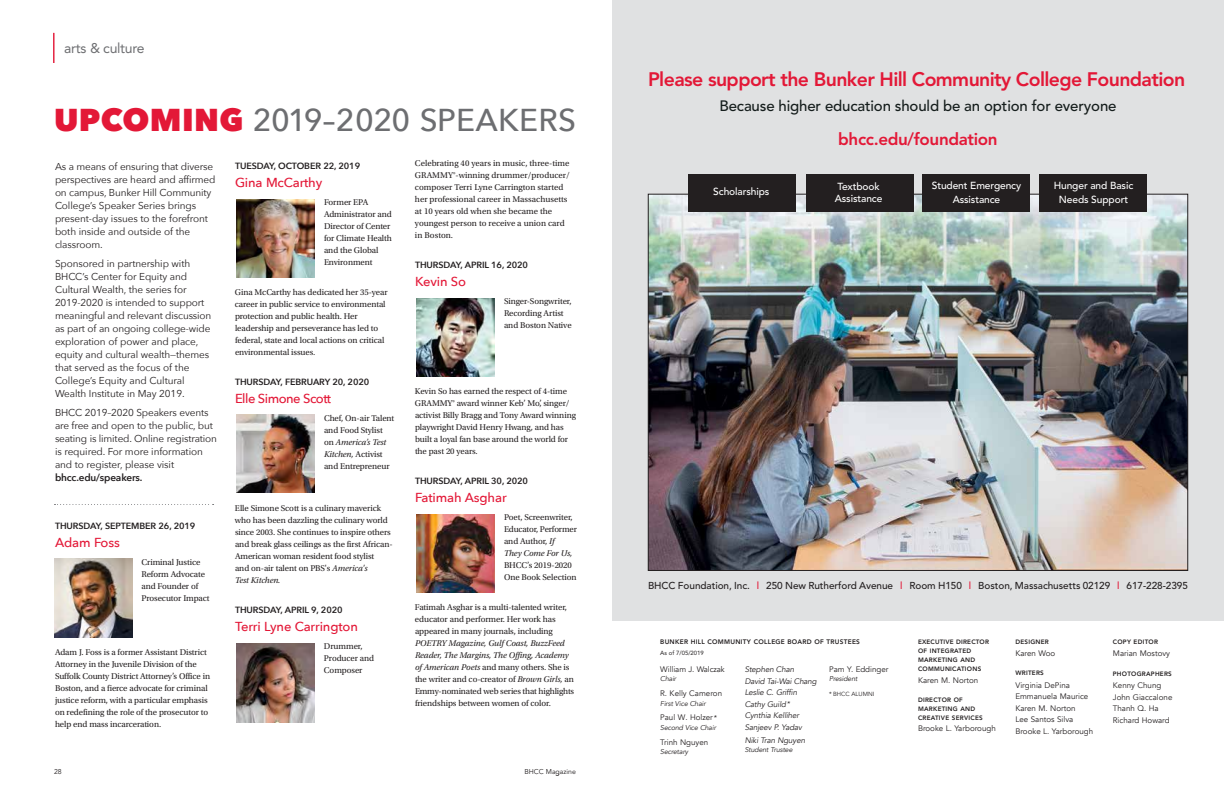
<style>
.page{position:relative;width:1224px;height:792px;background:#fff}
.page>*{position:absolute;margin:0;border:0;box-sizing:border-box;transform-origin:0 0}
.t1{font:500 31.6px "Avenir Next";color:#6d6e71}
.t2{font:800 19.5px "Avenir LT Std";letter-spacing:-.03em;color:#e31837}
.t3{font:800 17px "Avenir LT Std";letter-spacing:-.02em;color:#e31837}
.t4{font:500 15px "Avenir LT Std";letter-spacing:-.01em;color:#151d1c}
.t5{font:14px "Avenir LT Std";letter-spacing:-.02em;color:#6d6e71}
.t6{font:500 13px "Avenir Next";letter-spacing:-.01em;color:#e31837}
.t7{font:500 13px "Avenir Next";letter-spacing:-.04em;color:#e31837}
.t8{font:500 10.2px/14px "Avenir LT Std";letter-spacing:-.01em;color:#fff;text-align:center}
.t9{font:10px/13px "Avenir Next";letter-spacing:-.01em;color:#231f20}
.t10{font:500 10px "Avenir LT Std";letter-spacing:-.005em;color:#231f20}
.t11{font:600 10px "Avenir Next";letter-spacing:-.015em;color:#231f20}
.t12{font:600 9px "Avenir Next";letter-spacing:-.01em;color:#231f20}
.t13{font:8.8px/12px "Utopia Std";letter-spacing:-.01em;color:#231f20}
.t14{font:8px/11.5px "Avenir";color:#231f20}
.t15{font:italic 8px/11.5px "Avenir";letter-spacing:-.015em;color:#231f20}
.t16{font:italic 7px "Avenir";letter-spacing:-.015em;color:#231f20}
.t17{font:7px "Avenir LT Std";color:#231f20}
.t18{font:800 6.5px "Avenir LT Std";letter-spacing:.04em;color:#231f20}
.t19{font:800 6.3px/9px "Avenir LT Std";letter-spacing:.04em;color:#231f20}
.t20{font:6px "Avenir LT Std";color:#231f20}
.t21{font:6px "Avenir";color:#231f20}
.s1{font-weight:800;color:#e31837}
.s2{font-style:italic}
.s3{color:#e31837}
.s4{font-style:italic;font-size:7px}
.s5{font-size:7px}
</style>
<div class="page">
<div style="left:612px;top:0;width:612px;height:621px;background:#e0e1e2"></div>
<hr style="left:53px;top:33px;width:1px;height:30px;background:#e31837">
<img style="left:650px;top:196px;width:536px;height:373px">
<div style="left:806px;top:174px;width:108px;height:37px;background:#231f20"></div>
<div style="left:688px;top:175px;width:108px;height:37px;background:#231f20"></div>
<div style="left:922px;top:174px;width:108px;height:37px;background:#231f20"></div>
<div style="left:1040px;top:174px;width:108px;height:37px;background:#231f20"></div>
<img style="left:54px;top:559px;width:78px;height:78px">
<img style="left:237px;top:199px;width:78px;height:78px">
<img style="left:237px;top:414px;width:78px;height:78px">
<img style="left:417px;top:298px;width:78px;height:78px">
<img style="left:417px;top:514px;width:78px;height:78px">
<img style="left:237px;top:644px;width:78px;height:78px">
<svg style="left:54px;top:504px;width:160px;height:1px"></svg>
<h3 class="t5" style="left:64px;top:40px;width:82px">arts &amp; culture</h3>
<h1 class="t1" style="left:54px;top:93px;width:524px"><span class="s1">UPCOMING</span> 2019–2020 SPEAKERS</h1>
<p class="t9" style="left:55px;top:160px;width:162px">As a means of ensuring that diverse perspectives are heard and affirmed on campus, Bunker Hill Community<br>College’s Speaker Series brings present-day issues to the forefront both inside and outside of the classroom.</p>
<p class="t9" style="left:55px;top:257px;width:158px">Sponsored in partnership with<br>BHCC’s Center for Equity and<br>Cultural Wealth, the series for<br>2019-2020 is intended to support meaningful and relevant discussion as part of an ongoing college-wide exploration of power and place, equity and cultural wealth—themes that served as the focus of the<br>College’s Equity and Cultural<br>Wealth Institute in May 2019.</p>
<p class="t9" style="left:55px;top:406px;width:163px">BHCC 2019–2020 Speakers events are free and open to the public, but seating is limited. Online registration is required. For more information and to register, please visit</p>
<p class="t11" style="left:55px;top:469px;width:89px">bhcc.edu/speakers.</p>
<p class="t12" style="left:55px;top:518px;width:142px">THURSDAY, SEPTEMBER 26, 2019</p>
<h3 class="t6" style="left:55px;top:531px;width:66px">Adam Foss</h3>
<p class="t13" style="left:141px;top:556px;width:70px">Criminal Justice<br>Reform Advocate and Founder of<br>Prosecutor Impact</p>
<p class="t13" style="left:415px;top:158px;width:156px">Celebrating 40 years in music, three-time GRAMMY®-winning drummer/producer/ composer Terri Lyne Carrington started her professional career in Massachusetts at 10 years old when she became the youngest person to receive a union card in Boston.</p>
<p class="t12" style="left:415px;top:258px;width:115px">THURSDAY, APRIL 16, 2020</p>
<h3 class="t6" style="left:415px;top:271px;width:53px">Kevin So</h3>
<p class="t13" style="left:504px;top:296px;width:69px">Singer-Songwriter,<br>Recording Artist and Boston Native</p>
<p class="t12" style="left:235px;top:158px;width:127px">TUESDAY, OCTOBER 22, 2019</p>
<h3 class="t6" style="left:235px;top:171px;width:89px">Gina McCarthy</h3>
<p class="t13" style="left:324px;top:196px;width:69px">Former EPA<br>Administrator and<br>Director of Center for Climate Health and the Global<br>Environment</p>
<p class="t13" style="left:235px;top:286px;width:154px">Gina McCarthy has dedicated her 35-year career in public service to environmental protection and public health. Her leadership and perseverance has led to federal, state and local actions on critical environmental issues.</p>
<p class="t12" style="left:235px;top:374px;width:136px">THURSDAY, FEBRUARY 20, 2020</p>
<h3 class="t7" style="left:235px;top:387px;width:98px">Elle Simone Scott</h3>
<p class="t13" style="left:324px;top:412px;width:72px">Chef, On-air Talent and Food Stylist on <span class="s2">America’s Test<br>Kitchen,</span> Activist and Entrepreneur</p>
<p class="t13" style="left:235px;top:502px;width:159px">Elle Simone Scott is a culinary maverick who has been dazzling the culinary world since 2003. She continues to inspire others and break glass ceilings as the first African-American woman resident food stylist<br>and on-air talent on PBS's <span class="s2">America's<br>Test Kitchen.</span></p>
<p class="t12" style="left:235px;top:602px;width:109px">THURSDAY, APRIL 9, 2020</p>
<h3 class="t6" style="left:235px;top:615px;width:125px">Terri Lyne Carrington</h3>
<p class="t13" style="left:324px;top:640px;width:52px">Drummer,<br>Producer and<br>Composer</p>
<p class="t13" style="left:415px;top:386px;width:163px">Kevin So has earned the respect of 4-time GRAMMY® award winner Keb’ Mo’, singer/ activist Billy Bragg and Tony Award winning playwright David Henry Hwang, and has built a loyal fan base around the world for the past 20 years.</p>
<p class="t12" style="left:415px;top:474px;width:115px">THURSDAY, APRIL 30, 2020</p>
<h3 class="t6" style="left:415px;top:487px;width:93px">Fatimah Asghar</h3>
<p class="t13" style="left:504px;top:512px;width:74px">Poet, Screenwriter,<br>Educator, Performer and Author, <span class="s2">If<br>They Come For Us,</span></p>
<p class="t13" style="left:504px;top:560px;width:74px">BHCC’s 2019-2020<br>One Book Selection</p>
<p class="t13" style="left:415px;top:602px;width:154px">Fatimah Asghar is a multi-talented writer, educator and performer. Her work has appeared in many journals, including</p>
<p class="t13" style="left:415px;top:638px;width:161px"><span class="s2">POETRY Magazine, Gulf Coast, BuzzFeed Reader, The Margins, The Offing, Academy of American Poets</span> and many others. She is the writer and co-creator of <span class="s2">Brown Girls,</span> an Emmy-nominated web series that highlights friendships between women of color.</p>
<p class="t13" style="left:55px;top:646px;width:157px">Adam J. Foss is a former Assistant District Attorney in the Juvenile Division of the Suffolk County District Attorney’s Office in Boston, and a fierce advocate for criminal justice reform, with a particular emphasis on redefining the role of the prosecutor to help end mass incarceration.</p>
<p class="t17" style="left:54px;top:768px;width:9px">28</p>
<p class="t17" style="left:525px;top:768px;width:53px">BHCC Magazine</p>
<h2 class="t2" style="left:648px;top:67px;width:539px">Please support the Bunker Hill Community College Foundation</h2>
<h3 class="t4" style="left:719px;top:97px;width:399px">Because higher education should be an option for everyone</h3>
<h3 class="t3" style="left:838px;top:129px;width:161px">bhcc.edu/foundation</h3>
<p class="t8" style="left:713px;top:185px;width:58px">Scholarships</p>
<p class="t8" style="left:835px;top:181px;width:49px;line-height:11.9px;text-align:left">Textbook<br>Assistance</p>
<p class="t8" style="left:932px;top:179px;width:91px">Student Emergency<br>Assistance</p>
<p class="t8" style="left:1054px;top:179px;width:81px">Hunger and Basic<br>Needs Support</p>
<p class="t10" style="left:648px;top:580px;width:541px">BHCC Foundation, Inc. <span class="s3">l</span> 250 New Rutherford Avenue <span class="s3">l</span> Room H150 <span class="s3">l</span> Boston, Massachusetts 02129 <span class="s3">l</span> 617-228-2395</p>
<p class="t18" style="left:660px;top:638px;width:201px">BUNKER HILL COMMUNITY COLLEGE BOARD OF TRUSTEES</p>
<p class="t20" style="left:660px;top:650px;width:45px">As of 7/05/2019</p>
<p class="t14" style="left:660px;top:664px;width:66px">William J. Walczak</p>
<p class="t16" style="left:660px;top:675px;width:18px">Chair</p>
<p class="t14" style="left:660px;top:687px;width:63px">R. Kelly Cameron</p>
<p class="t16" style="left:660px;top:699px;width:47px">First Vice Chair</p>
<p class="t14" style="left:660px;top:712px;width:58px">Paul W. Holzer<span class="s4">*</span></p>
<p class="t16" style="left:660px;top:724px;width:57px">Second Vice Chair</p>
<p class="t14" style="left:660px;top:736px;width:50px">Trinh Nguyen</p>
<p class="t16" style="left:660px;top:747px;width:30px">Secretary</p>
<p class="t15" style="left:745px;top:664px;width:74px">Stephen Chan<br>David Tai-Wai Chang<br>Leslie C. Griffin<br>Cathy Guild<span class="s5">*<br></span>Cynthia Kelliher<br>Sanjeev P. Yadav</p>
<p class="t15" style="left:745px;top:735px;width:62px">Niki Tran Nguyen</p>
<p class="t16" style="left:745px;top:746px;width:49px">Student Trustee</p>
<p class="t14" style="left:829px;top:664px;width:61px">Pam Y. Eddinger</p>
<p class="t16" style="left:829px;top:675px;width:30px">President</p>
<p class="t21" style="left:829px;top:690px;width:47px">* BHCC ALUMNI</p>
<p class="t19" style="left:918px;top:637px;width:73px">EXECUTIVE DIRECTOR<br>OF INTEGRATED<br>MARKETING AND<br>COMMUNICATIONS</p>
<p class="t14" style="left:918px;top:675px;width:62px">Karen M. Norton</p>
<p class="t19" style="left:918px;top:695px;width:66px">DIRECTOR OF<br>MARKETING AND<br>CREATIVE SERVICES</p>
<p class="t14" style="left:918px;top:723px;width:79px">Brooke L. Yarborough</p>
<p class="t19" style="left:1015px;top:637px;width:35px">DESIGNER</p>
<p class="t14" style="left:1015px;top:648px;width:41px">Karen Woo</p>
<p class="t19" style="left:1015px;top:669px;width:30px">WRITERS</p>
<p class="t14" style="left:1015px;top:679px;width:79px">Virginia DePina<br>Emmanuela Maurice<br>Karen M. Norton<br>Lee Santos Silva<br>Brooke L. Yarborough</p>
<p class="t19" style="left:1113px;top:637px;width:47px">COPY EDITOR</p>
<p class="t14" style="left:1113px;top:648px;width:59px">Marian Mostovy</p>
<p class="t19" style="left:1113px;top:669px;width:61px">PHOTOGRAPHERS</p>
<p class="t14" style="left:1113px;top:680px;width:61px">Kenny Chung<br>John Giaccalone<br>Thanh Q. Ha<br>Richard Howard</p>
</div>
